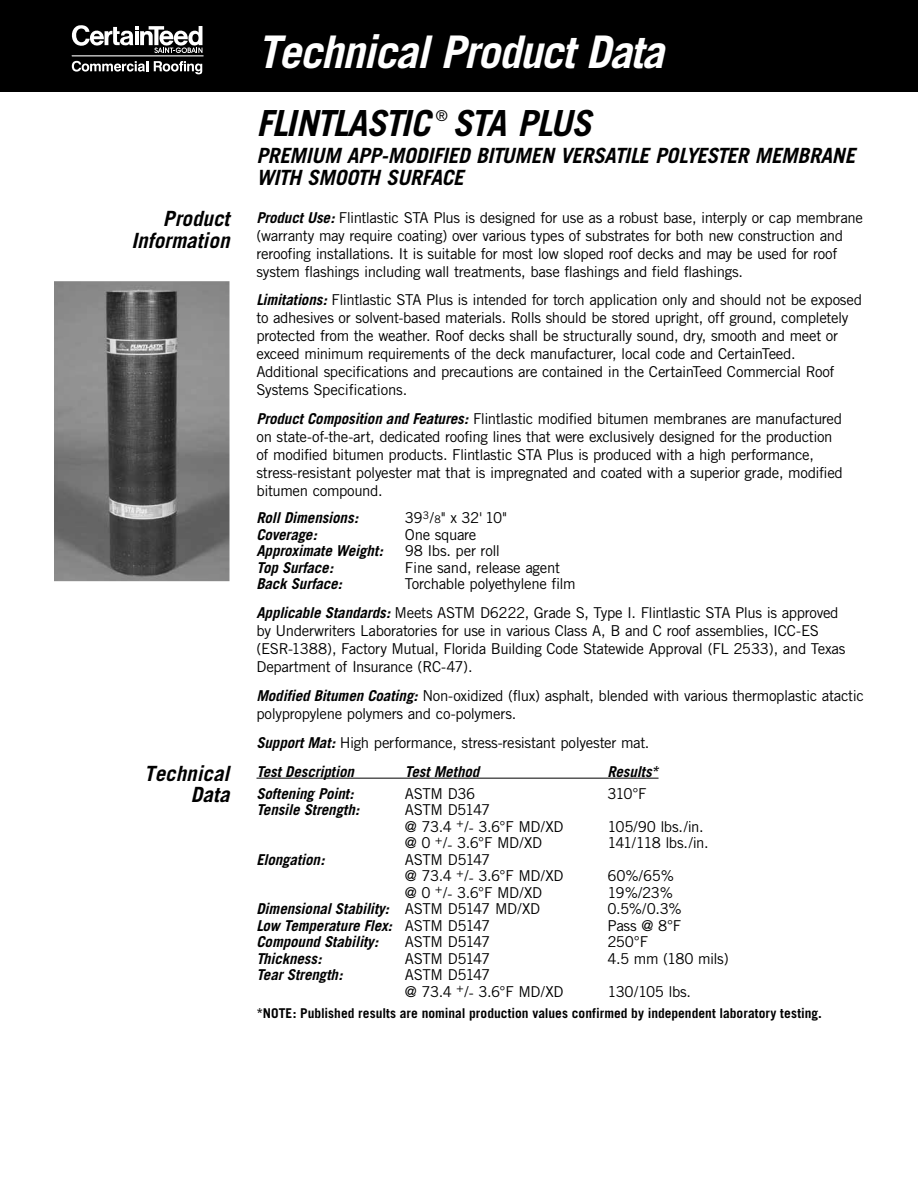
<style>
.page{position:relative;width:918px;height:1188px;background:#fff}
.page>*{position:absolute;margin:0;border:0;box-sizing:border-box;transform-origin:0 0}
.t1{font:italic 700 45px "Trade Gothic";letter-spacing:-.03em;color:#fff}
.t2{font:italic 700 36px "Trade Gothic";letter-spacing:-.045em;color:#000}
.t3{font:italic 700 21px/22.5px "Trade Gothic";letter-spacing:-.005em;color:#000;text-align:right}
.t4{font:15px/18px "Trade Gothic";letter-spacing:-.025em;color:#000}
.t5{font:italic 700 15px "Trade Gothic";letter-spacing:-.01em;color:#000}
.t6{font:15px "Trade Gothic";letter-spacing:-.06em;color:#000}
.t7{font:700 13.5px "Trade Gothic";color:#000}
.s1{font-weight:700;font-style:italic}
.s2{font-size:10.5px}
.s3{font-weight:400;font-style:normal}
</style>
<div class="page">
<div style="left:0;top:0;width:918px;height:91px;background:#000"></div>
<hr style="left:72px;top:55px;width:131px;height:1px;background:#fff">
<svg style="left:72px;top:25px;width:130px;height:28px"></svg>
<svg style="left:72px;top:61px;width:76px;height:11px"></svg>
<svg style="left:154px;top:61px;width:48px;height:13px"></svg>
<img style="left:54px;top:281px;width:176px;height:300px">
<hr style="left:256px;top:778px;width:403px;height:1px;background:#000">
<h3 class="t3" style="left:131px;top:207px;width:100px">Product<br>Information</h3>
<h3 class="t3" style="left:144px;top:763px;width:87px;line-height:21px">Technical<br>Data</h3>
<h1 class="t1" style="left:257px;top:24px;width:408px">Technical Product Data</h1>
<h2 class="t2" style="left:256px;top:101px;width:176px">FLINTLASTIC</h2>
<p class="t4" style="left:436px;top:107px;width:13px">®</p>
<h2 class="t2" style="left:452px;top:101px;width:141px">STA PLUS</h2>
<h3 class="t3" style="left:256px;top:144px;width:600px;text-align:left">PREMIUM APP-MODIFIED BITUMEN VERSATILE POLYESTER MEMBRANE<br>WITH SMOOTH SURFACE</h3>
<p class="t4" style="left:256px;top:208px;width:608px"><span class="s1">Product Use:</span> Flintlastic STA Plus is designed for use as a robust base, interply or cap membrane (warranty may require coating) over various types of substrates for both new construction and reroofing installations. It is suitable for most low sloped roof decks and may be used for roof system flashings including wall treatments, base flashings and field flashings.</p>
<p class="t4" style="left:256px;top:291px;width:607px"><span class="s1">Limitations:</span> Flintlastic STA Plus is intended for torch application only and should not be exposed to adhesives or solvent-based materials. Rolls should be stored upright, off ground, completely protected from the weather. Roof decks shall be structurally sound, dry, smooth and meet or exceed minimum requirements of the deck manufacturer, local code and CertainTeed.<br>Additional specifications and precautions are contained in the CertainTeed Commercial Roof Systems Specifications.</p>
<p class="t4" style="left:256px;top:410px;width:588px"><span class="s1">Product Composition and Features:</span> Flintlastic modified bitumen membranes are manufactured on state-of-the-art, dedicated roofing lines that were exclusively designed for the production of modified bitumen products. Flintlastic STA Plus is produced with a high performance, stress-resistant polyester mat that is impregnated and coated with a superior grade, modified bitumen compound.</p>
<p class="t5" style="left:256px;top:509px;width:103px">Roll Dimensions:</p>
<p class="t4" style="left:405px;top:509px;width:104px">39<sup>3</sup>/<span class="s2">8</span>" x 32' 10"</p>
<p class="t5" style="left:256px;top:525px;width:62px">Coverage:</p>
<p class="t4" style="left:405px;top:525px;width:73px">One square</p>
<p class="t5" style="left:256px;top:542px;width:128px">Approximate Weight:</p>
<p class="t4" style="left:405px;top:542px;width:97px">98 Ibs. per roll</p>
<p class="t5" style="left:256px;top:558px;width:78px">Top Surface:</p>
<p class="t4" style="left:405px;top:558px;width:157px">Fine sand, release agent</p>
<p class="t5" style="left:256px;top:575px;width:87px">Back Surface:</p>
<p class="t4" style="left:256px;top:570px;width:584px;line-height:28.8px;text-indent:148px">Torchable polyethylene film<br><span class="s1">Applicable Standards:</span> Meets ASTM D6222, Grade S, Type I. Flintlastic STA Plus is approved</p>
<p class="t4" style="left:256px;top:622px;width:590px">by Underwriters Laboratories for use in various Class A, B and C roof assemblies, ICC-ES (ESR-1388), Factory Mutual, Florida Building Code Statewide Approval (FL 2533), and Texas<br>Department of Insurance (RC-47).</p>
<p class="t4" style="left:256px;top:687px;width:609px"><span class="s1">Modified Bitumen Coating:</span> Non-oxidized (flux) asphalt, blended with various thermoplastic atactic polypropylene polymers and co-polymers.</p>
<p class="t4" style="left:256px;top:728px;width:395px;line-height:28.8px"><span class="s1">Support Mat:</span> High performance, stress-resistant polyester mat.<br><span class="s1">Test Description</span></p>
<p class="t5" style="left:405px;top:762px;width:76px">Test Method</p>
<p class="t5" style="left:607px;top:762px;width:53px">Results*</p>
<p class="t5" style="left:256px;top:784px;width:99px">Softening Point:</p>
<p class="t4" style="left:405px;top:784px;width:72px">ASTM D36</p>
<p class="t4" style="left:607px;top:784px;width:41px">310°F</p>
<p class="t5" style="left:256px;top:800px;width:105px">Tensile Strength:</p>
<p class="t4" style="left:405px;top:801px;width:160px;line-height:16.5px">ASTM D5147<br>@ 73.4 <sup>+</sup>/- 3.6°F MD/XD</p>
<p class="t4" style="left:607px;top:817px;width:98px">105/90 lbs./in.</p>
<p class="t4" style="left:405px;top:834px;width:139px">@ 0 <sup>+</sup>/- 3.6°F MD/XD</p>
<p class="t6" style="left:607px;top:834px;width:103px">141/118 lbs./in.</p>
<p class="t5" style="left:256px;top:850px;width:70px">Elongation:</p>
<p class="t4" style="left:405px;top:851px;width:160px;line-height:16.5px">ASTM D5147<br>@ 73.4 <sup>+</sup>/- 3.6°F MD/XD</p>
<p class="t4" style="left:607px;top:867px;width:68px">60%/65%</p>
<p class="t4" style="left:405px;top:883px;width:139px">@ 0 <sup>+</sup>/- 3.6°F MD/XD</p>
<p class="t4" style="left:607px;top:883px;width:67px">19%/23%</p>
<p class="t5" style="left:256px;top:899px;width:285px">Dimensional Stability: <span class="s3">ASTM D5147 MD/XD</span></p>
<p class="t4" style="left:607px;top:900px;width:76px">0.5%/0.3%</p>
<p class="t5" style="left:256px;top:916px;width:235px">Low Temperature Flex: <span class="s3">ASTM D5147</span></p>
<p class="t4" style="left:607px;top:916px;width:75px">Pass @ 8°F</p>
<p class="t5" style="left:256px;top:932px;width:123px">Compound Stability:</p>
<p class="t4" style="left:405px;top:933px;width:87px">ASTM D5147</p>
<p class="t4" style="left:607px;top:933px;width:42px">250°F</p>
<p class="t5" style="left:256px;top:949px;width:67px">Thickness:</p>
<p class="t4" style="left:405px;top:949px;width:87px">ASTM D5147</p>
<p class="t4" style="left:607px;top:949px;width:123px">4.5 mm (180 mils)</p>
<p class="t5" style="left:256px;top:965px;width:88px">Tear Strength:</p>
<p class="t4" style="left:405px;top:966px;width:160px;line-height:16.5px">ASTM D5147<br>@ 73.4 <sup>+</sup>/- 3.6°F MD/XD</p>
<p class="t4" style="left:607px;top:982px;width:85px">130/105 lbs.</p>
<p class="t7" style="left:256px;top:1005px;width:567px">*NOTE: Published results are nominal production values confirmed by independent laboratory testing.</p>
</div>
